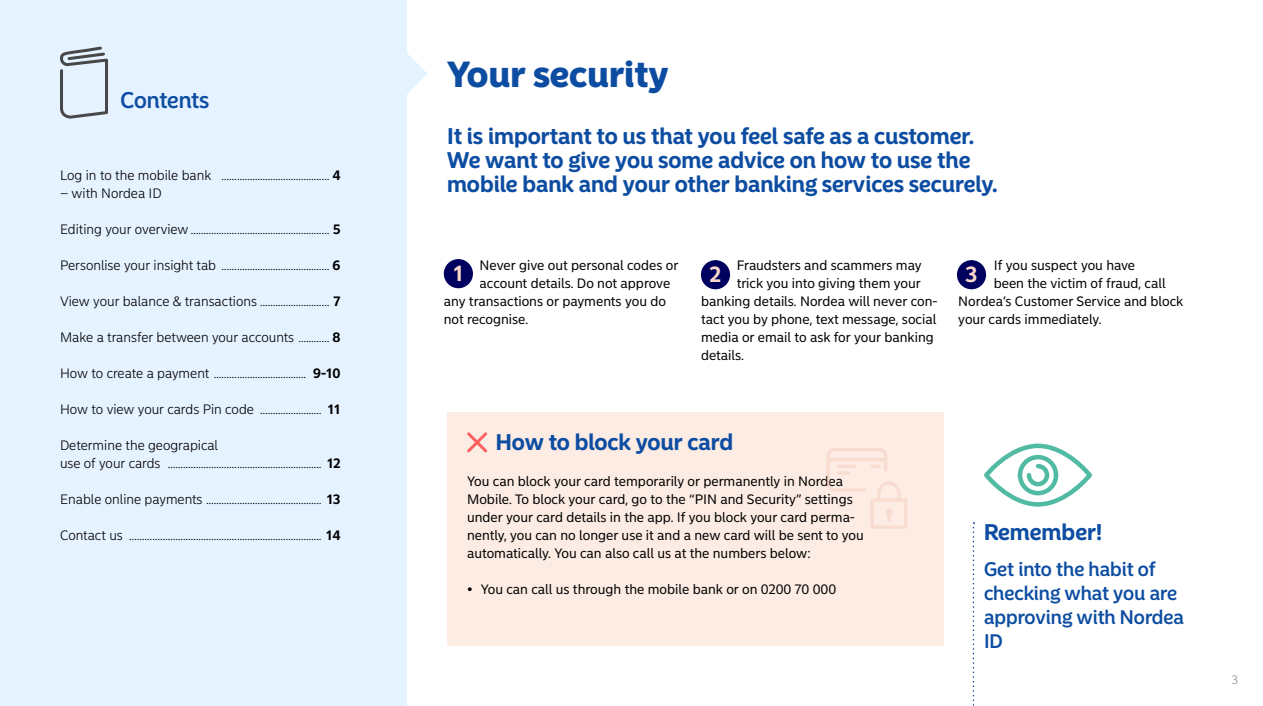
<style>
.page{position:relative;width:1263px;height:706px;background:#fff}
.page>*{position:absolute;margin:0;border:0;box-sizing:border-box;transform-origin:0 0}
.Heading_1{font:900 36px "Nordea Sans Large";color:#0d4da1}
.Heading_2{font:700 22.5px/24px "Nordea Sans Large";color:#0d4da1}
.A4_subheadline_pream{font:500 22.5px "Nordea Sans Large";color:#0d4da1}
.t1{font:700 21.75px "Nordea Sans Large";color:#fbd9ca}
.Heading_2-2{font:500 19.5px/24px "Nordea Sans Large";color:#0d4da1}
.Body_text_1{font:13.5px/18px "Nordea Sans Small";color:#000}
.Body_text_3_-_conten{font:300 13.5px "Nordea Sans Small";color:#000}
.t2{font:300 12px "Nordea Sans Large";color:#8b8a8d}
.s1{font-weight:700}
</style>
<div class="page">
<div style="left:0;top:1px;width:406px;height:705px;background:#e5f2ff"></div>
<div style="left:447px;top:413px;width:496px;height:233px;background:#fdece4"></div>
<svg style="left:467px;top:432px;width:21px;height:21px"></svg>
<svg style="left:406px;top:53px;width:21px;height:42px"></svg>
<svg style="left:984px;top:443px;width:108px;height:64px"></svg>
<svg style="left:60px;top:46px;width:48px;height:73px"></svg>
<div style="left:444px;top:259px;width:29px;height:29px;background:#00005e;border-radius:50%"></div>
<div style="left:957px;top:260px;width:29px;height:29px;background:#00005e;border-radius:50%"></div>
<div style="left:701px;top:260px;width:29px;height:29px;background:#00005e;border-radius:50%"></div>
<svg style="left:826px;top:448px;width:82px;height:81px"></svg>
<div style="left:885px;top:508px;width:7px;height:7px;border:3px solid #f0c1ae;border-radius:50%"></div>
<svg style="left:973px;top:522px;width:1px;height:184px"></svg>
<p class="A4_subheadline_pream" style="left:120px;top:87px;width:90px">Contents</p>
<p class="Body_text_3_-_conten" style="left:60px;top:167px;width:282px">Log in to the mobile bank …………………………………… <span class="s1">4</span></p>
<p class="Body_text_3_-_conten" style="left:60px;top:185px;width:103px">– with Nordea ID</p>
<p class="Body_text_3_-_conten" style="left:60px;top:221px;width:282px">Editing your overview ……………………………………………… <span class="s1">5</span></p>
<p class="Body_text_3_-_conten" style="left:60px;top:257px;width:282px">Personlise your insight tab …………………………………… <span class="s1">6</span></p>
<p class="Body_text_3_-_conten" style="left:60px;top:293px;width:282px">View your balance &amp; transactions ……………………… <span class="s1">7</span></p>
<p class="Body_text_3_-_conten" style="left:60px;top:329px;width:282px">Make a transfer between your accounts ………… <span class="s1">8</span></p>
<p class="Body_text_3_-_conten" style="left:60px;top:365px;width:282px">How to create a payment ……………………………… <span class="s1">9-10</span></p>
<p class="Body_text_3_-_conten" style="left:60px;top:401px;width:282px">How to view your cards Pin code …………………… <span class="s1">11</span></p>
<p class="Body_text_3_-_conten" style="left:60px;top:437px;width:160px">Determine the geograpical</p>
<p class="Body_text_3_-_conten" style="left:60px;top:455px;width:282px">use of your cards …………………………………………………… <span class="s1">12</span></p>
<p class="Body_text_3_-_conten" style="left:60px;top:491px;width:282px">Enable online payments ……………………………………… <span class="s1">13</span></p>
<p class="Body_text_3_-_conten" style="left:60px;top:527px;width:282px">Contact us ………………………………………………………………… <span class="s1">14</span></p>
<p class="Heading_1" style="left:447px;top:52px;width:223px">Your security</p>
<p class="Heading_2" style="left:447px;top:124px;width:552px">It is important to us that you feel safe as a customer.<br>We want to give you some advice on how to use the mobile bank and your other banking services securely.</p>
<p class="Body_text_1" style="left:994px;top:256px;width:173px">If you suspect you have been the victim of fraud, call</p>
<p class="Body_text_1" style="left:958px;top:292px;width:227px">Nordea’s Customer Service and block your cards immediately.</p>
<p class="Body_text_1" style="left:480px;top:256px;width:200px">Never give out personal codes or</p>
<p class="Body_text_1" style="left:480px;top:274px;width:192px">account details. Do not approve</p>
<p class="Body_text_1" style="left:444px;top:292px;width:224px">any transactions or payments you do</p>
<p class="Body_text_1" style="left:444px;top:310px;width:86px">not recognise.</p>
<p class="Body_text_1" style="left:737px;top:256px;width:186px">Fraudsters and scammers may</p>
<p class="Body_text_1" style="left:737px;top:274px;width:186px">trick you into giving them your</p>
<p class="Body_text_1" style="left:701px;top:292px;width:238px">banking details. Nordea will never con-</p>
<p class="Body_text_1" style="left:701px;top:310px;width:237px">tact you by phone, text message, social</p>
<p class="Body_text_1" style="left:701px;top:328px;width:234px">media or email to ask for your banking</p>
<p class="Body_text_1" style="left:701px;top:346px;width:44px">details.</p>
<h3 class="t1" style="left:453px;top:261px;width:11px">1</h3>
<h3 class="t1" style="left:710px;top:262px;width:13px">2</h3>
<h3 class="t1" style="left:966px;top:262px;width:13px">3</h3>
<p class="Heading_2" style="left:496px;top:430px;width:239px">How to block your card</p>
<p class="Body_text_1" style="left:467px;top:472px;width:398px">You can block your card temporarily or permanently in Nordea Mobile. To block your card, go to the “PIN and Security” settings under your card details in the app. If you block your card perma&shy;nently, you can no longer use it and a new card will be sent to you automatically. You can also call us at the numbers below:</p>
<p class="Body_text_1" style="left:467px;top:580px;width:371px">• You can call us through the mobile bank or on 0200 70 000</p>
<p class="Heading_2" style="left:984px;top:520px;width:120px">Remember!</p>
<p class="Heading_2-2" style="left:984px;top:557px;width:201px">Get into the habit of checking what you are approving with Nordea<br>ID</p>
<p class="t2" style="left:1232px;top:673px;width:8px">3</p>
</div>
